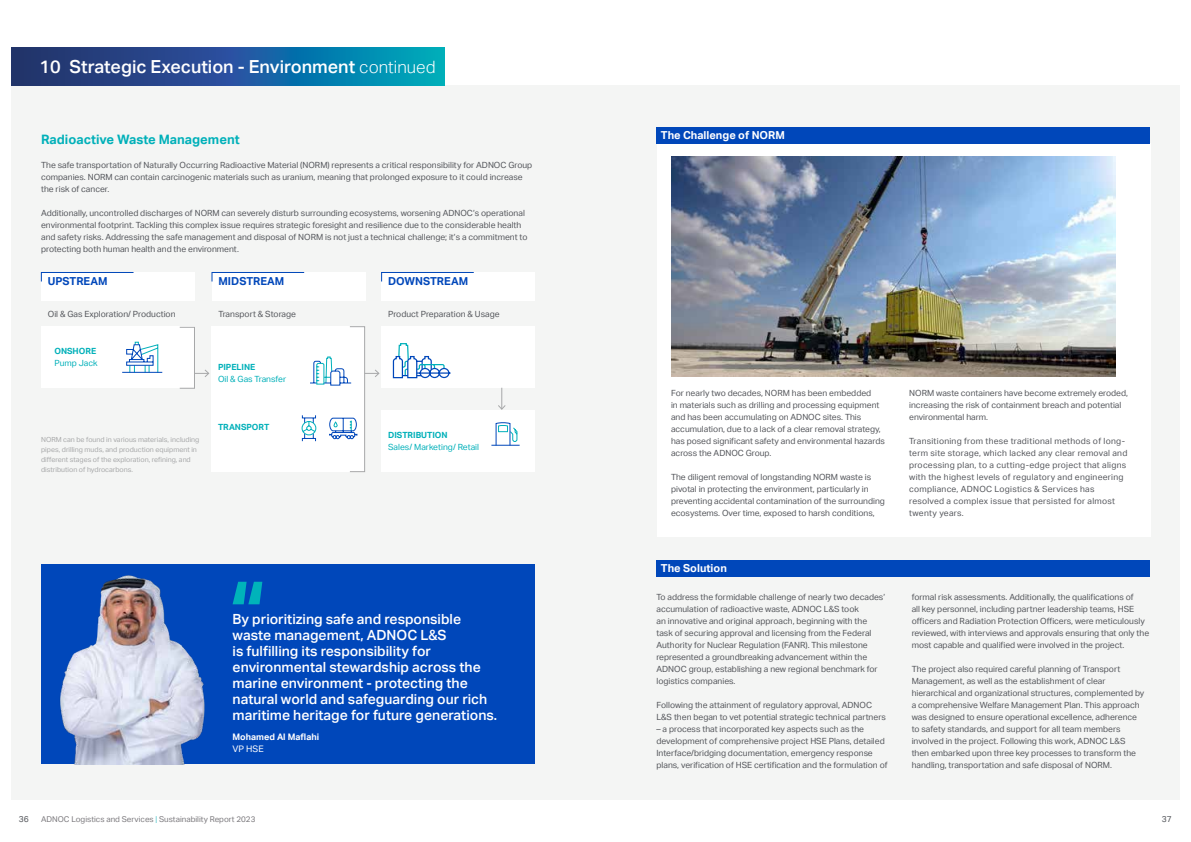
<style>
.page{position:relative;width:1191px;height:842px;background:#fff}
.page>*{position:absolute;margin:0;border:0;box-sizing:border-box;transform-origin:0 0}
.t1{font:500 18px "ADNOC Sans";color:#fff}
.t2{font:500 14px/16px "ADNOC Sans";color:#fff}
.t3{font:700 13px "ADNOC Sans";color:#00b0b9}
.t4{font:700 11px "ADNOC Sans";color:#fff}
.t5{font:700 11px "ADNOC Sans";color:#0047ba}
.t6{font:700 9px "ADNOC Sans";color:#fff}
.t7{font:9px "ADNOC Sans";color:#fff}
.t8{font:8.5px/12px "ADNOC Sans";color:#54565b}
.t9{font:8.5px/12px "ADNOC Sans";letter-spacing:.03em;color:#54565b}
.t10{font:8.5px "ADNOC Sans";color:#00b0b9}
.t11{font:700 8.5px "ADNOC Sans";color:#00b0b9}
.t12{font:8px "ADNOC Sans";color:#7b797d}
.t13{font:7px/10px "ADNOC Sans";color:#a7a8a9}
.s1{font-weight:300;font-size:17px}
.s2{color:#56c5cb}
</style>
<div class="page">
<div style="left:11px;top:85px;width:1168px;height:714px;background:#f4f5f4"></div>
<div style="left:382px;top:326px;width:153px;height:62px;background:#fff"></div>
<div style="left:41px;top:272px;width:153px;height:29px;background:#fff"></div>
<svg style="left:40px;top:272px;width:94px;height:10px"></svg>
<div style="left:212px;top:272px;width:153px;height:29px;background:#fff"></div>
<svg style="left:211px;top:272px;width:94px;height:10px"></svg>
<div style="left:381px;top:272px;width:154px;height:29px;background:#fff"></div>
<svg style="left:381px;top:272px;width:93px;height:10px"></svg>
<div style="left:41px;top:326px;width:153px;height:62px;background:#fff"></div>
<div style="left:382px;top:410px;width:153px;height:62px;background:#fff"></div>
<div style="left:211px;top:327px;width:154px;height:145px;background:#fff"></div>
<div style="left:657px;top:143px;width:493px;height:394px;background:#fff"></div>
<svg style="left:122px;top:342px;width:41px;height:31px"></svg>
<svg style="left:310px;top:356px;width:42px;height:30px"></svg>
<div style="left:302px;top:438px;width:14px;height:4px;border:1px solid #0047ba"></div>
<svg style="left:301px;top:418px;width:16px;height:20px"></svg>
<svg style="left:329px;top:417px;width:29px;height:23px"></svg>
<svg style="left:392px;top:343px;width:59px;height:36px"></svg>
<svg style="left:491px;top:422px;width:28px;height:24px"></svg>
<div style="left:179px;top:327px;width:16px;height:62px;border:1px solid #a7a8a9"></div>
<div style="left:349px;top:326px;width:16px;height:146px;border:1px solid #a7a8a9"></div>
<svg style="left:194px;top:369px;width:16px;height:9px"></svg>
<svg style="left:365px;top:369px;width:15px;height:9px"></svg>
<svg style="left:498px;top:388px;width:8px;height:22px"></svg>
<div style="left:656px;top:560px;width:493px;height:16px;background:#0047ba"></div>
<div style="left:656px;top:127px;width:493px;height:16px;background:#0047ba"></div>
<svg style="left:11px;top:48px;width:433px;height:37px;background:#176098"></svg>
<div style="left:42px;top:564px;width:493px;height:200px;background:#0047ba"></div>
<svg style="left:232px;top:582px;width:30px;height:22px"></svg>
<img style="left:671px;top:157px;width:444px;height:219px">
<img style="left:41px;top:569px;width:164px;height:195px">
<h1 class="t1" style="left:40px;top:56px;width:397px">10 Strategic Execution - Environment <span class="s1">continued</span></h1>
<h3 class="t3" style="left:41px;top:132px;width:200px">Radioactive Waste Management</h3>
<p class="t8" style="left:41px;top:159px;width:493px">The safe transportation of Naturally Occurring Radioactive Material (NORM) represents a critical responsibility for ADNOC Group companies. NORM can contain carcinogenic materials such as uranium, meaning that prolonged exposure to it could increase the risk of cancer.</p>
<p class="t8" style="left:41px;top:207px;width:488px">Additionally, uncontrolled discharges of NORM can severely disturb surrounding ecosystems, worsening ADNOC’s operational environmental footprint. Tackling this complex issue requires strategic foresight and resilience due to the considerable health and safety risks. Addressing the safe management and disposal of NORM is not just a technical challenge; it’s a commitment to protecting both human health and the environment.</p>
<p class="t5" style="left:48px;top:275px;width:61px">UPSTREAM</p>
<p class="t5" style="left:218px;top:275px;width:67px">MIDSTREAM</p>
<p class="t5" style="left:388px;top:275px;width:82px">DOWNSTREAM</p>
<p class="t8" style="left:48px;top:308px;width:129px">Oil &amp; Gas Exploration/ Production</p>
<p class="t8" style="left:218px;top:308px;width:79px">Transport &amp; Storage</p>
<p class="t8" style="left:388px;top:308px;width:113px">Product Preparation &amp; Usage</p>
<p class="t11" style="left:54px;top:346px;width:43px">ONSHORE</p>
<p class="t10" style="left:54px;top:358px;width:45px">Pump Jack</p>
<p class="t11" style="left:218px;top:362px;width:39px">PIPELINE</p>
<p class="t10" style="left:218px;top:374px;width:70px">Oil &amp; Gas Transfer</p>
<p class="t13" style="left:41px;top:435px;width:160px">NORM can be found in various materials, including pipes, drilling muds, and production equipment in different stages of the exploration, refining, and distribution of hydrocarbons.</p>
<p class="t11" style="left:218px;top:422px;width:53px">TRANSPORT</p>
<p class="t11" style="left:388px;top:430px;width:61px">DISTRIBUTION</p>
<p class="t10" style="left:388px;top:442px;width:92px">Sales/ Marketing/ Retail</p>
<p class="t2" style="left:232px;top:611px;width:266px">By prioritizing safe and responsible waste management, ADNOC L&amp;S<br>is fulfilling its responsibility for environmental stewardship across the marine environment - protecting the natural world and safeguarding our rich maritime heritage for future generations.</p>
<p class="t6" style="left:232px;top:731px;width:88px">Mohamed Al Maflahi</p>
<p class="t7" style="left:232px;top:743px;width:33px">VP HSE</p>
<p class="t4" style="left:661px;top:129px;width:125px">The Challenge of NORM</p>
<p class="t8" style="left:671px;top:387px;width:215px">For nearly two decades, NORM has been embedded<br>in materials such as drilling and processing equipment and has been accumulating on ADNOC sites. This accumulation, due to a lack of a clear removal strategy, has posed significant safety and environmental hazards across the ADNOC Group.</p>
<p class="t8" style="left:671px;top:471px;width:215px">The diligent removal of longstanding NORM waste is pivotal in protecting the environment, particularly in preventing accidental contamination of the surrounding ecosystems. Over time, exposed to harsh conditions,</p>
<p class="t4" style="left:661px;top:562px;width:68px">The Solution</p>
<p class="t8" style="left:656px;top:591px;width:230px">To address the formidable challenge of nearly two decades’ accumulation of radioactive waste, ADNOC L&amp;S took<br>an innovative and original approach, beginning with the task of securing approval and licensing from the Federal Authority for Nuclear Regulation (FANR). This milestone represented a groundbreaking advancement within the ADNOC group, establishing a new regional benchmark for logistics companies.</p>
<p class="t8" style="left:656px;top:699px;width:231px">Following the attainment of regulatory approval, ADNOC<br>L&amp;S then began to vet potential strategic technical partners</p>
<p class="t8" style="left:656px;top:723px;width:233px">– a process that incorporated key aspects such as the development of comprehensive project HSE Plans, detailed Interface/bridging documentation, emergency response plans, verification of HSE certification and the formulation of</p>
<p class="t8" style="left:909px;top:387px;width:220px">NORM waste containers have become extremely eroded, increasing the risk of containment breach and potential environmental harm.</p>
<p class="t9" style="left:909px;top:435px;width:220px">Transitioning from these traditional methods of long&shy;term site storage, which lacked any clear removal and processing plan, to a cutting-edge project that aligns with the highest levels of regulatory and engineering compliance, ADNOC Logistics &amp; Services has resolved a complex issue that persisted for almost twenty years.</p>
<p class="t8" style="left:911px;top:591px;width:239px">formal risk assessments. Additionally, the qualifications of<br>all key personnel, including partner leadership teams, HSE officers and Radiation Protection Officers, were meticulously reviewed, with interviews and approvals ensuring that only the most capable and qualified were involved in the project.</p>
<p class="t8" style="left:911px;top:663px;width:234px">The project also required careful planning of Transport Management, as well as the establishment of clear hierarchical and organizational structures, complemented by a comprehensive Welfare Management Plan. This approach was designed to ensure operational excellence, adherence to safety standards, and support for all team members involved in the project. Following this work, ADNOC L&amp;S then embarked upon three key processes to transform the handling, transportation and safe disposal of NORM.</p>
<p class="t8" style="left:19px;top:813px;width:12px">36</p>
<p class="t12" style="left:41px;top:815px;width:216px">ADNOC Logistics and Services <span class="s2">|</span> Sustainability Report 2023</p>
<p class="t8" style="left:1161px;top:813px;width:12px">37</p>
</div>
